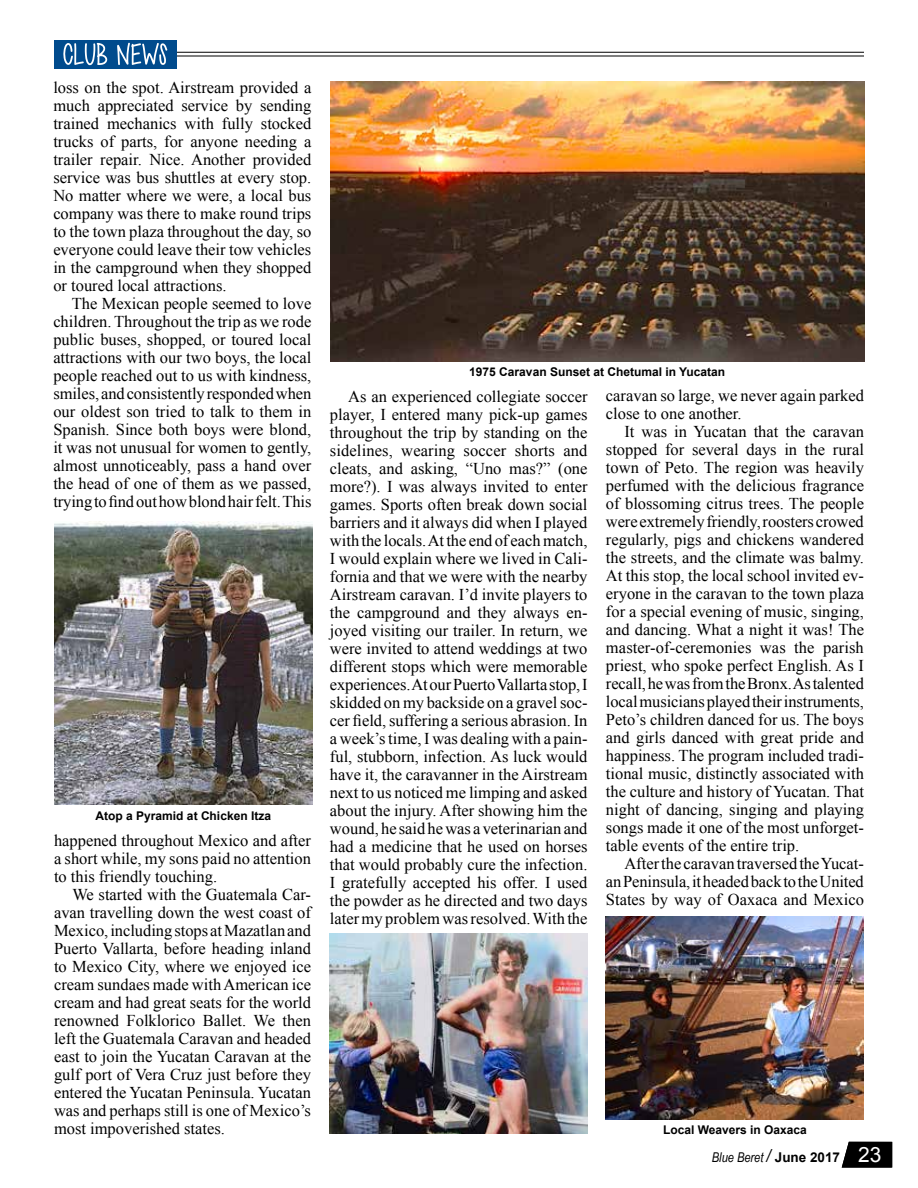
<style>
.page{position:relative;width:918px;height:1188px;background:#fff}
.page>*{position:absolute;margin:0;border:0;box-sizing:border-box;transform-origin:0 0}
.t1{font:16.5px/18px "Times New Roman";color:#000;text-align:justify}
.t2{font:italic 13.5px "Arial Narrow";color:#000}
.t3{font:700 12px "Arial";color:#000}
.s1{font-size:18px}
.s2{font-family:"Arial";font-weight:700;font-style:normal}
.s3{font-family:"Arial";font-style:normal;font-size:21px;color:#fff}
</style>
<div class="page">
<svg style="left:842px;top:1142px;width:50px;height:26px"></svg>
<hr style="left:65px;top:52px;width:799px;height:1px;background:#000">
<hr style="left:65px;top:56px;width:799px;height:1px;background:#000">
<div style="left:54px;top:40px;width:123px;height:28px;background:#004b8d"></div>
<svg style="left:63px;top:43px;width:104px;height:22px"></svg>
<img style="left:54px;top:522px;width:258px;height:282px">
<img style="left:330px;top:81px;width:534px;height:280px">
<img style="left:330px;top:934px;width:258px;height:199px">
<img style="left:606px;top:916px;width:257px;height:203px">
<p class="t1" style="left:53px;top:78px;width:260px">loss on the spot. Airstream provided a much appreciated service by sending trained mechanics with fully stocked trucks of parts, for anyone needing a trailer repair. Nice. Another provided service was bus shuttles at every stop.<br>No matter where we were, a local bus company was there to make round trips to the town plaza throughout the day, so everyone could leave their tow vehicles in the campground when they shopped or toured local attractions.</p>
<p class="t1" style="left:53px;top:294px;width:260px;text-indent:18px">The Mexican people seemed to love children. Throughout the trip as we rode public buses, shopped, or toured local attractions with our two boys, the local people reached out to us with kindness, smiles, and consistently responded when our oldest son tried to talk to them in Spanish. Since both boys were blond, it was not unusual for women to gently, almost unnoticeably, pass a hand over the head of one of them as we passed, trying to find out how blond hair felt. This</p>
<p class="t3" style="left:96px;top:808px;width:177px">Atop a Pyramid at Chicken Itza</p>
<p class="t1" style="left:54px;top:831px;width:259px">happened throughout Mexico and after a short while, my sons paid no attention to this friendly touching.</p>
<p class="t1" style="left:54px;top:885px;width:259px;text-indent:18px">We started with the Guatemala Car&shy;avan travelling down the west coast of Mexico, including stops at Mazatlan and Puerto Vallarta, before heading inland to Mexico City, where we enjoyed ice cream sundaes made with American ice cream and had great seats for the world renowned Folklorico Ballet. We then left the Guatemala Caravan and headed east to join the Yucatan Caravan at the gulf port of Vera Cruz just before they entered the Yucatan Peninsula. Yucatan was and perhaps still is one of Mexico’s most impoverished states.</p>
<p class="t3" style="left:469px;top:364px;width:257px">1975 Caravan Sunset at Chetumal in Yucatan</p>
<p class="t1" style="left:330px;top:387px;width:259px;text-indent:18px">As an experienced collegiate soccer player, I entered many pick-up games throughout the trip by standing on the sidelines, wearing soccer shorts and cleats, and asking, “Uno mas?” (one more?). I was always invited to enter games. Sports often break down social barriers and it always did when I played with the locals. At the end of each match, I would explain where we lived in Cali&shy;fornia and that we were with the nearby Airstream caravan. I’d invite players to the campground and they always en&shy;joyed visiting our trailer. In return, we were invited to attend weddings at two different stops which were memorable experiences. At our Puerto Vallarta stop, I skidded on my backside on a gravel soc&shy;cer field, suffering a serious abrasion. In a week’s time, I was dealing with a pain&shy;ful, stubborn, infection. As luck would have it, the caravanner in the Airstream next to us noticed me limping and asked about the injury. After showing him the wound, he said he was a veterinarian and had a medicine that he used on horses that would probably cure the infection.<br>I gratefully accepted his offer. I used the powder as he directed and two days later my problem was resolved. With the</p>
<p class="t1" style="left:606px;top:386px;width:260px">caravan so large, we never again parked close to one another.</p>
<p class="t1" style="left:606px;top:422px;width:260px;text-indent:18px">It was in Yucatan that the caravan stopped for several days in the rural town of Peto. The region was heavily perfumed with the delicious fragrance of blossoming citrus trees. The people were extremely friendly, roosters crowed regularly, pigs and chickens wandered the streets, and the climate was balmy.<br>At this stop, the local school invited ev&shy;eryone in the caravan to the town plaza for a special evening of music, singing, and dancing. What a night it was! The master-of-ceremonies was the parish priest, who spoke perfect English. As I recall, he was from the Bronx. As talented local musicians played their instruments, Peto’s children danced for us. The boys and girls danced with great pride and happiness. The program included tradi&shy;tional music, distinctly associated with the culture and history of Yucatan. That night of dancing, singing and playing songs made it one of the most unforget&shy;table events of the entire trip.</p>
<p class="t1" style="left:606px;top:854px;width:260px;text-indent:18px">After the caravan traversed the Yucat&shy;an Peninsula, it headed back to the United States by way of Oaxaca and Mexico</p>
<p class="t3" style="left:663px;top:1122px;width:145px">Local Weavers in Oaxaca</p>
<p class="t2" style="left:712px;top:1148px;width:171px">Blue Beret <span class="s1">/</span> <span class="s2">June 2017</span> <span class="s3">23</span></p>
</div>
